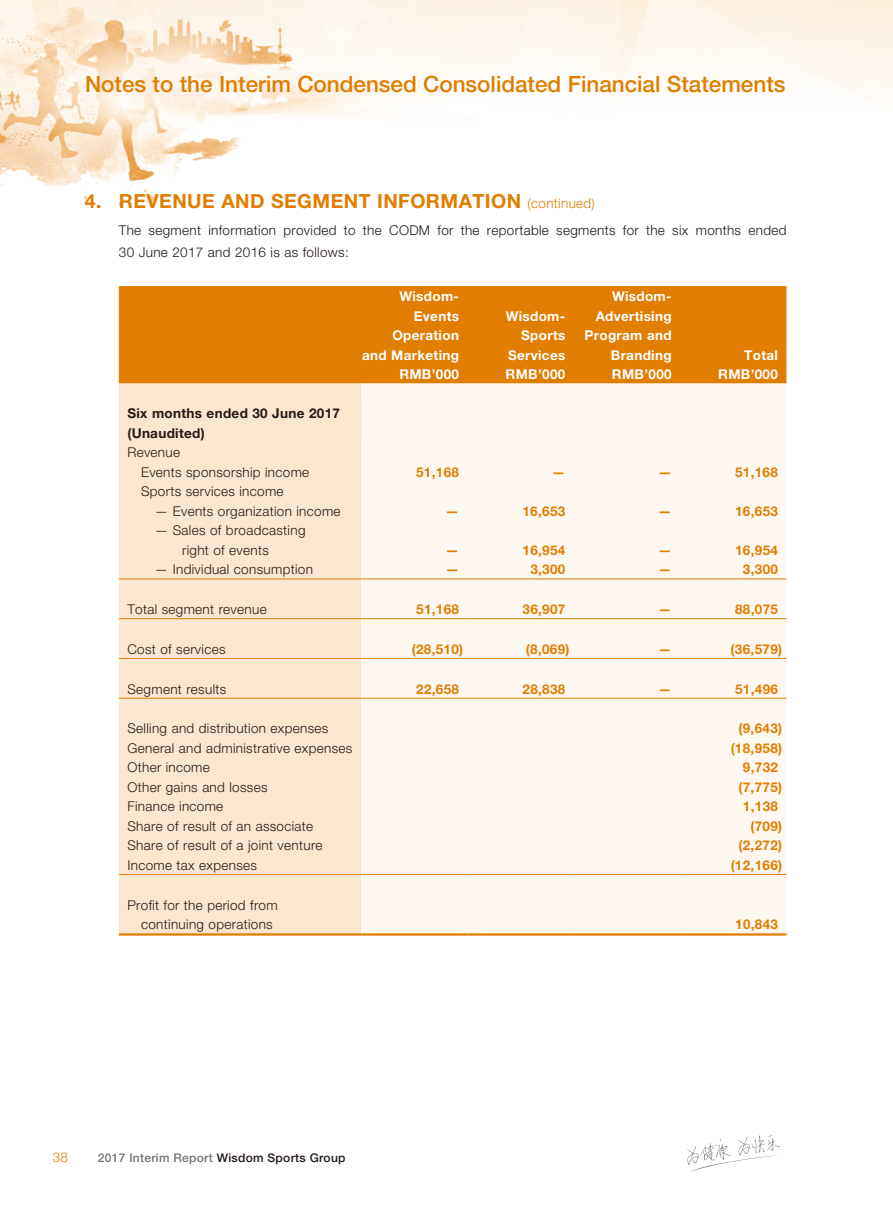
<style>
.page{position:relative;width:893px;height:1212px;background:#fff}
.page>*{position:absolute;margin:0;border:0;box-sizing:border-box;transform-origin:0 0}
.t1{font:500 22.5px "Helvetica Neue";color:#e17d00}
.t2{font:700 19.5px "Helvetica Neue";letter-spacing:.025em;color:#e17d00}
.t3{font:300 13.5px/19.5px "Helvetica Neue";letter-spacing:.025em;color:#231916}
.t4{font:700 13.5px "Helvetica Neue";letter-spacing:.025em;color:#e17d00}
.t5{font:700 13.5px "Helvetica Neue";letter-spacing:.025em;color:#fff}
.t6{font:700 13.5px/19.5px "Helvetica Neue";letter-spacing:.025em;color:#231916}
.t7{font:300 13.5px "Helvetica Neue";color:#e17d00}
.t8{font:500 12px "Helvetica Neue";letter-spacing:.025em;color:#727272}
.s1{font-weight:300;font-size:13.5px}
.s2{color:#231916}
</style>
<div class="page">
<img style="left:0;top:0;width:893px;height:356px">
<svg style="left:687px;top:1135px;width:93px;height:36px"></svg>
<div style="left:119px;top:286px;width:667px;height:97px;background:#e17d00"></div>
<div style="left:119px;top:383px;width:242px;height:550px;background:#fbe7d0"></div>
<div style="left:361px;top:383px;width:425px;height:550px;background:#fef8f1"></div>
<div style="left:119px;top:403px;width:242px;height:39px;background:#fbe7d0"></div>
<hr style="left:119px;top:618px;width:242px;height:1px;background:#e17d00">
<hr style="left:361px;top:618px;width:107px;height:1px;background:#e17d00">
<hr style="left:468px;top:618px;width:106px;height:1px;background:#e17d00">
<hr style="left:574px;top:618px;width:106px;height:1px;background:#e17d00">
<hr style="left:680px;top:618px;width:106px;height:1px;background:#e17d00">
<hr style="left:119px;top:658px;width:242px;height:1px;background:#e17d00">
<hr style="left:361px;top:658px;width:107px;height:1px;background:#e17d00">
<hr style="left:468px;top:658px;width:106px;height:1px;background:#e17d00">
<hr style="left:574px;top:658px;width:106px;height:1px;background:#e17d00">
<hr style="left:680px;top:658px;width:106px;height:1px;background:#e17d00">
<hr style="left:119px;top:698px;width:242px;height:1px;background:#e17d00">
<hr style="left:361px;top:698px;width:107px;height:1px;background:#e17d00">
<hr style="left:468px;top:698px;width:106px;height:1px;background:#e17d00">
<hr style="left:574px;top:698px;width:106px;height:1px;background:#e17d00">
<hr style="left:680px;top:698px;width:106px;height:1px;background:#e17d00">
<hr style="left:119px;top:874px;width:242px;height:1px;background:#e17d00">
<hr style="left:361px;top:874px;width:107px;height:1px;background:#e17d00">
<hr style="left:468px;top:874px;width:106px;height:1px;background:#e17d00">
<hr style="left:574px;top:874px;width:106px;height:1px;background:#e17d00">
<hr style="left:680px;top:874px;width:106px;height:1px;background:#e17d00">
<hr style="left:119px;top:578px;width:242px;height:1px;background:#e17d00">
<hr style="left:361px;top:578px;width:107px;height:1px;background:#e17d00">
<hr style="left:468px;top:578px;width:106px;height:1px;background:#e17d00">
<hr style="left:574px;top:578px;width:106px;height:1px;background:#e17d00">
<hr style="left:680px;top:578px;width:106px;height:1px;background:#e17d00">
<hr style="left:119px;top:933px;width:242px;height:2px;background:#e17d00">
<hr style="left:361px;top:933px;width:107px;height:2px;background:#e17d00">
<hr style="left:468px;top:933px;width:106px;height:2px;background:#e17d00">
<hr style="left:574px;top:933px;width:106px;height:2px;background:#e17d00">
<hr style="left:680px;top:933px;width:106px;height:2px;background:#e17d00">
<h1 class="t1" style="left:85px;top:70px;width:702px">Notes to the Interim Condensed Consolidated Financial Statements</h1>
<h2 class="t2" style="left:85px;top:189px;width:512px">4. REVENUE AND SEGMENT INFORMATION <span class="s1">(continued)</span></h2>
<p class="t3" style="left:119px;top:218px;width:669px;line-height:22.5px">The segment information provided to the CODM for the reportable segments for the six months ended<br>30 June 2017 and 2016 is as follows:</p>
<p class="t5" style="left:399px;top:288px;width:61px">Wisdom-</p>
<p class="t5" style="left:612px;top:288px;width:61px">Wisdom-</p>
<p class="t5" style="left:414px;top:308px;width:47px">Events</p>
<p class="t5" style="left:506px;top:308px;width:61px">Wisdom-</p>
<p class="t5" style="left:596px;top:308px;width:77px">Advertising</p>
<p class="t5" style="left:392px;top:327px;width:68px">Operation</p>
<p class="t5" style="left:521px;top:327px;width:46px">Sports</p>
<p class="t5" style="left:585px;top:327px;width:89px">Program and</p>
<p class="t5" style="left:362px;top:347px;width:98px">and Marketing</p>
<p class="t5" style="left:508px;top:347px;width:59px">Services</p>
<p class="t5" style="left:611px;top:347px;width:62px">Branding</p>
<p class="t5" style="left:744px;top:347px;width:35px">Total</p>
<p class="t5" style="left:399px;top:366px;width:61px">RMB’000</p>
<p class="t5" style="left:506px;top:366px;width:61px">RMB’000</p>
<p class="t5" style="left:612px;top:366px;width:61px">RMB’000</p>
<p class="t5" style="left:718px;top:366px;width:61px">RMB’000</p>
<p class="t6" style="left:127px;top:403px;width:214px">Six months ended 30 June 2017 (Unaudited)</p>
<p class="t3" style="left:141px;top:442px;width:170px;text-indent:-14px">Revenue<br>Events sponsorship income</p>
<p class="t4" style="left:416px;top:464px;width:44px">51,168</p>
<p class="t4" style="left:552px;top:464px;width:15px">—</p>
<p class="t4" style="left:658px;top:464px;width:15px">—</p>
<p class="t4" style="left:735px;top:464px;width:44px">51,168</p>
<p class="t3" style="left:141px;top:481px;width:144px">Sports services income</p>
<p class="t3" style="left:155px;top:501px;width:187px">— Events organization income</p>
<p class="t4" style="left:446px;top:503px;width:15px">—</p>
<p class="t4" style="left:522px;top:503px;width:44px">16,653</p>
<p class="t4" style="left:658px;top:503px;width:15px">—</p>
<p class="t4" style="left:735px;top:503px;width:44px">16,653</p>
<p class="t3" style="left:182px;top:520px;width:125px;text-indent:-27px">— Sales of broadcasting right of events</p>
<p class="t4" style="left:446px;top:542px;width:15px">—</p>
<p class="t4" style="left:522px;top:542px;width:44px">16,954</p>
<p class="t4" style="left:658px;top:542px;width:15px">—</p>
<p class="t4" style="left:735px;top:542px;width:44px">16,954</p>
<p class="t3" style="left:155px;top:559px;width:160px">— Individual consumption</p>
<p class="t4" style="left:446px;top:561px;width:15px">—</p>
<p class="t4" style="left:530px;top:561px;width:37px">3,300</p>
<p class="t4" style="left:658px;top:561px;width:15px">—</p>
<p class="t4" style="left:743px;top:561px;width:37px">3,300</p>
<p class="t3" style="left:127px;top:599px;width:141px">Total segment revenue</p>
<p class="t4" style="left:416px;top:601px;width:44px">51,168</p>
<p class="t4" style="left:522px;top:601px;width:44px">36,907</p>
<p class="t4" style="left:658px;top:601px;width:15px">—</p>
<p class="t4" style="left:735px;top:601px;width:44px">88,075</p>
<p class="t3" style="left:127px;top:639px;width:100px">Cost of services</p>
<p class="t4" style="left:412px;top:641px;width:53px">(28,510)</p>
<p class="t4" style="left:526px;top:641px;width:45px">(8,069)</p>
<p class="t4" style="left:658px;top:641px;width:15px">—</p>
<p class="t4" style="left:731px;top:641px;width:53px">(36,579)</p>
<p class="t3" style="left:127px;top:679px;width:100px">Segment results</p>
<p class="t4" style="left:416px;top:680px;width:44px">22,658</p>
<p class="t4" style="left:522px;top:680px;width:44px">28,838</p>
<p class="t4" style="left:658px;top:680px;width:15px">—</p>
<p class="t4" style="left:735px;top:680px;width:44px">51,496</p>
<p class="t3" style="left:127px;top:718px;width:202px">Selling and distribution expenses</p>
<p class="t4" style="left:738px;top:720px;width:45px">(9,643)</p>
<p class="t3" style="left:127px;top:738px;width:226px">General and administrative expenses</p>
<p class="t4" style="left:731px;top:740px;width:53px">(18,958)</p>
<p class="t3" style="left:127px;top:757px;width:84px">Other income</p>
<p class="t4" style="left:743px;top:759px;width:37px">9,732</p>
<p class="t3" style="left:127px;top:777px;width:142px">Other gains and losses</p>
<p class="t4" style="left:738px;top:779px;width:45px">(7,775)</p>
<p class="t3" style="left:127px;top:796px;width:97px">Finance income</p>
<p class="t4" style="left:743px;top:798px;width:37px">1,138</p>
<p class="t3" style="left:127px;top:816px;width:187px">Share of result of an associate</p>
<p class="t4" style="left:750px;top:818px;width:33px">(709)</p>
<p class="t3" style="left:127px;top:835px;width:197px">Share of result of a joint venture</p>
<p class="t4" style="left:738px;top:837px;width:45px">(2,272)</p>
<p class="t3" style="left:127px;top:855px;width:131px">Income tax expenses</p>
<p class="t4" style="left:731px;top:857px;width:53px">(12,166)</p>
<p class="t3" style="left:141px;top:895px;width:138px;text-indent:-14px">Profit for the period from continuing operations</p>
<p class="t4" style="left:735px;top:916px;width:44px">10,843</p>
<p class="t7" style="left:53px;top:1149px;width:17px">38</p>
<p class="t8" style="left:98px;top:1151px;width:249px">2017 Interim Report <span class="s2">Wisdom Sports Group</span></p>
</div>
